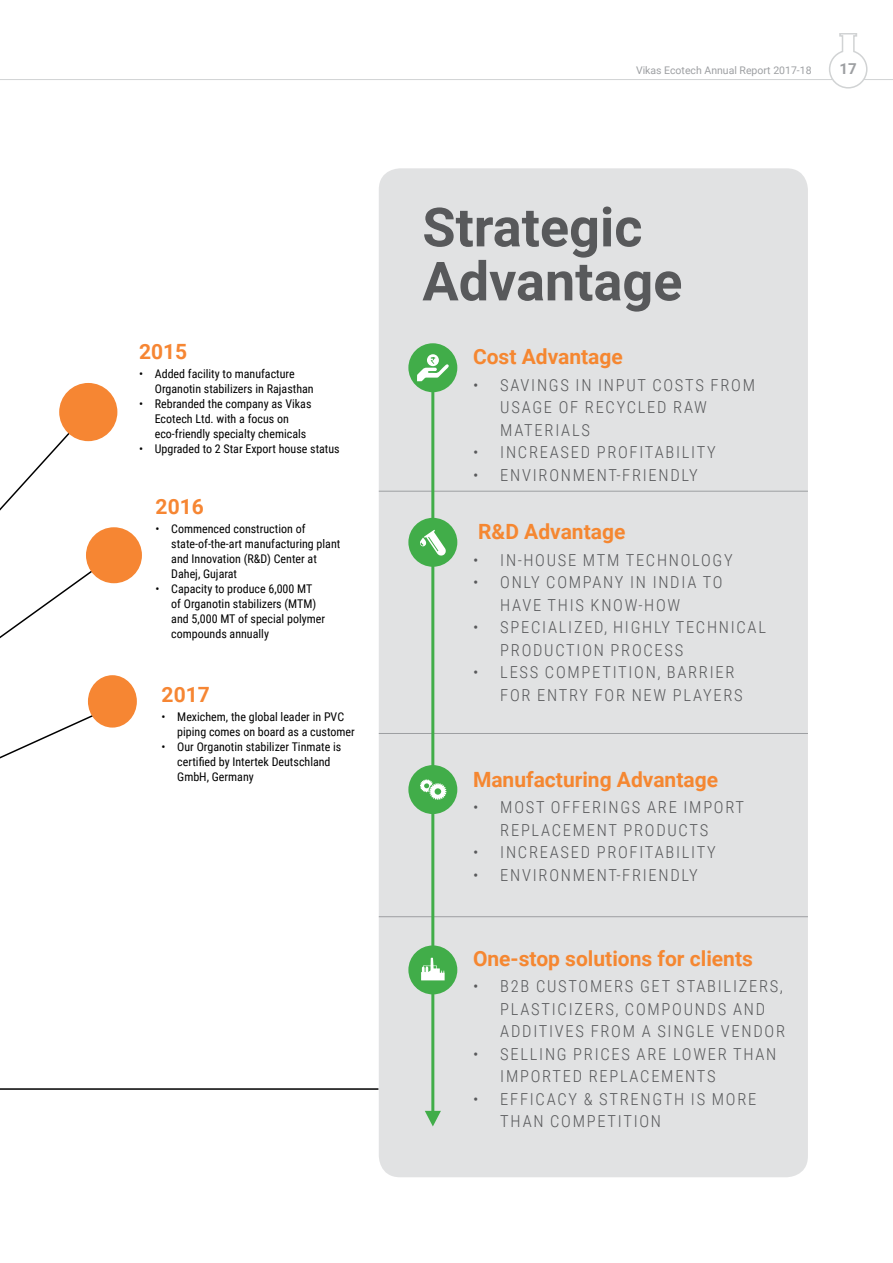
<style>
.page{position:relative;width:893px;height:1263px;background:#fff}
.page>*{position:absolute;margin:0;border:0;box-sizing:border-box;transform-origin:0 0}
.t1{font:700 54px/54px "Roboto";color:#58595b}
.t2{font:700 21px "Roboto";color:#f58731}
.t3{font:700 21px "Roboto";color:#f68633}
.t4{font:300 16.5px/22.5px "Roboto Condensed";letter-spacing:.105em;color:#58595b}
.t5{font:700 15px "Roboto";color:#9d9fa2}
.t6{font:12px/15px "Roboto Condensed";color:#000}
.t7{font:10.5px "Roboto";color:#9d9fa2}
</style>
<div class="page">
<hr style="left:0;top:79px;width:893px;height:1px;background:#d1d3d4">
<svg style="left:829px;top:33px;width:39px;height:56px"></svg>
<div style="left:379px;top:168px;width:429px;height:1009px;background:#e1e2e3;border-radius:21px"></div>
<svg style="left:0;top:383px;width:380px;height:707px"></svg>
<div style="left:86px;top:527px;width:56px;height:56px;background:#f68633;border-radius:50%"></div>
<div style="left:59px;top:383px;width:58px;height:58px;background:#f68633;border-radius:50%"></div>
<div style="left:88px;top:675px;width:49px;height:52px;background:#f68633;border-radius:50%"></div>
<hr style="left:379px;top:733px;width:429px;height:1px;background:#9d9fa2">
<hr style="left:379px;top:491px;width:429px;height:1px;background:#9d9fa2">
<hr style="left:379px;top:916px;width:429px;height:1px;background:#9d9fa2">
<hr style="left:431px;top:373px;width:3px;height:744px;background:#41ad49">
<div style="left:408px;top:945px;width:49px;height:49px;background:#41ad49;border-radius:50%"></div>
<div style="left:408px;top:765px;width:49px;height:49px;background:#41ad49;border-radius:50%"></div>
<div style="left:408px;top:518px;width:49px;height:49px;background:#41ad49;border-radius:50%"></div>
<div style="left:408px;top:343px;width:49px;height:49px;background:#41ad49;border-radius:50%"></div>
<svg style="left:425px;top:1111px;width:16px;height:15px"></svg>
<svg style="left:417px;top:354px;width:32px;height:27px"></svg>
<svg style="left:420px;top:779px;width:27px;height:21px"></svg>
<svg style="left:421px;top:958px;width:24px;height:22px"></svg>
<svg style="left:420px;top:530px;width:26px;height:26px"></svg>
<h2 class="t3" style="left:139px;top:337px;width:50px">2015</h2>
<p class="t6" style="left:155px;top:366px;width:160px;text-indent:-16px">• Added facility to manufacture<br>Organotin stabilizers in Rajasthan</p>
<p class="t6" style="left:155px;top:396px;width:158px;text-indent:-16px">• Rebranded the company as Vikas<br>Ecotech Ltd. with a focus on eco-friendly specialty chemicals</p>
<p class="t6" style="left:139px;top:441px;width:202px">• Upgraded to 2 Star Export house status</p>
<h2 class="t3" style="left:156px;top:492px;width:50px">2016</h2>
<p class="t6" style="left:171px;top:521px;width:171px;text-indent:-16px">• Commenced construction of state-of-the-art manufacturing plant and I nnovation (R&amp;D) Center at<br>Dahej, Gujarat</p>
<p class="t6" style="left:171px;top:581px;width:134px;text-indent:-16px">• Capacity to produce 6,000 MT of Organotin stabilizers (MTM</p>
<p class="t6" style="left:171px;top:596px;width:155px;text-indent:141px">) and 5,000 MT of special polymer compounds annually</p>
<h2 class="t3" style="left:162px;top:680px;width:50px">2017</h2>
<p class="t6" style="left:177px;top:709px;width:179px;text-indent:-16px">• Mexichem, the global leader in PVC piping comes on board as a customer</p>
<p class="t6" style="left:177px;top:739px;width:166px;text-indent:-16px">• Our Organotin stabilizer Tinmate is certified by Intertek Deutschland<br>GmbH, Germany</p>
<p class="t7" style="left:636px;top:63px;width:177px">Vikas Ecotech Annual Report 2017-18</p>
<p class="t5" style="left:840px;top:58px;width:19px">17</p>
<h1 class="t1" style="left:422px;top:198px;width:262px">Strategic<br>Advantage</h1>
<h2 class="t2" style="left:473px;top:342px;width:151px">Cost Advantage</h2>
<h3 class="t4" style="left:500px;top:373px;width:256px;text-indent:-27px">• SAVINGS IN INPUT COSTS FROM<br>USAGE OF RECYCLED RAW<br>MATERIALS</h3>
<h3 class="t4" style="left:473px;top:440px;width:244px">• I NCREASED PROFITABILITY</h3>
<h3 class="t4" style="left:473px;top:463px;width:226px">• ENVIRONMENT-FRIENDLY</h3>
<h2 class="t2" style="left:478px;top:517px;width:149px">R&amp;D Advantage</h2>
<h3 class="t4" style="left:473px;top:548px;width:122px">• I N-HOUSE MTM</h3>
<h3 class="t4" style="left:626px;top:548px;width:109px">TECHNOLOGY</h3>
<h3 class="t4" style="left:500px;top:571px;width:222px;text-indent:-27px">• ONLY COMPANY IN INDIA TO<br>HAVE THIS KNOW-HOW</h3>
<h3 class="t4" style="left:500px;top:616px;width:267px;text-indent:-27px">• SPECIALIZED, HIGHLY TECHNICAL<br>PRODUCTION PROCESS</h3>
<h3 class="t4" style="left:500px;top:661px;width:244px;text-indent:-27px">• LESS COMPETITION, BARRIER<br>FOR ENTRY FOR NEW PLAYERS</h3>
<h2 class="t2" style="left:473px;top:764px;width:247px">Manufacturing Advantage</h2>
<h3 class="t4" style="left:473px;top:795px;width:272px;text-align:center">• MOST OFFERINGS ARE IMPORT<br>REPLACEMENT PRODUCTS</h3>
<h3 class="t4" style="left:473px;top:840px;width:244px">• I NCREASED PROFITABILITY</h3>
<h3 class="t4" style="left:473px;top:863px;width:226px">• ENVIRONMENT-FRIENDLY</h3>
<h2 class="t2" style="left:473px;top:943px;width:281px">One-stop solutions for clients</h2>
<h3 class="t4" style="left:500px;top:974px;width:286px;text-indent:-27px">• B2B CUSTOMERS GET STABILIZERS,<br>PLASTICIZERS, COMPOUNDS AND<br>ADDITIVES FROM A SINGLE VENDOR</h3>
<h3 class="t4" style="left:500px;top:1042px;width:278px;text-indent:-27px">• SELLING PRICES ARE LOWER THAN<br>IMPORTED REPLACEMENTS</h3>
<h3 class="t4" style="left:500px;top:1087px;width:258px;text-indent:-27px">• EFFICACY &amp; STRENGTH IS MORE<br>THAN COMPETITION</h3>
</div>
